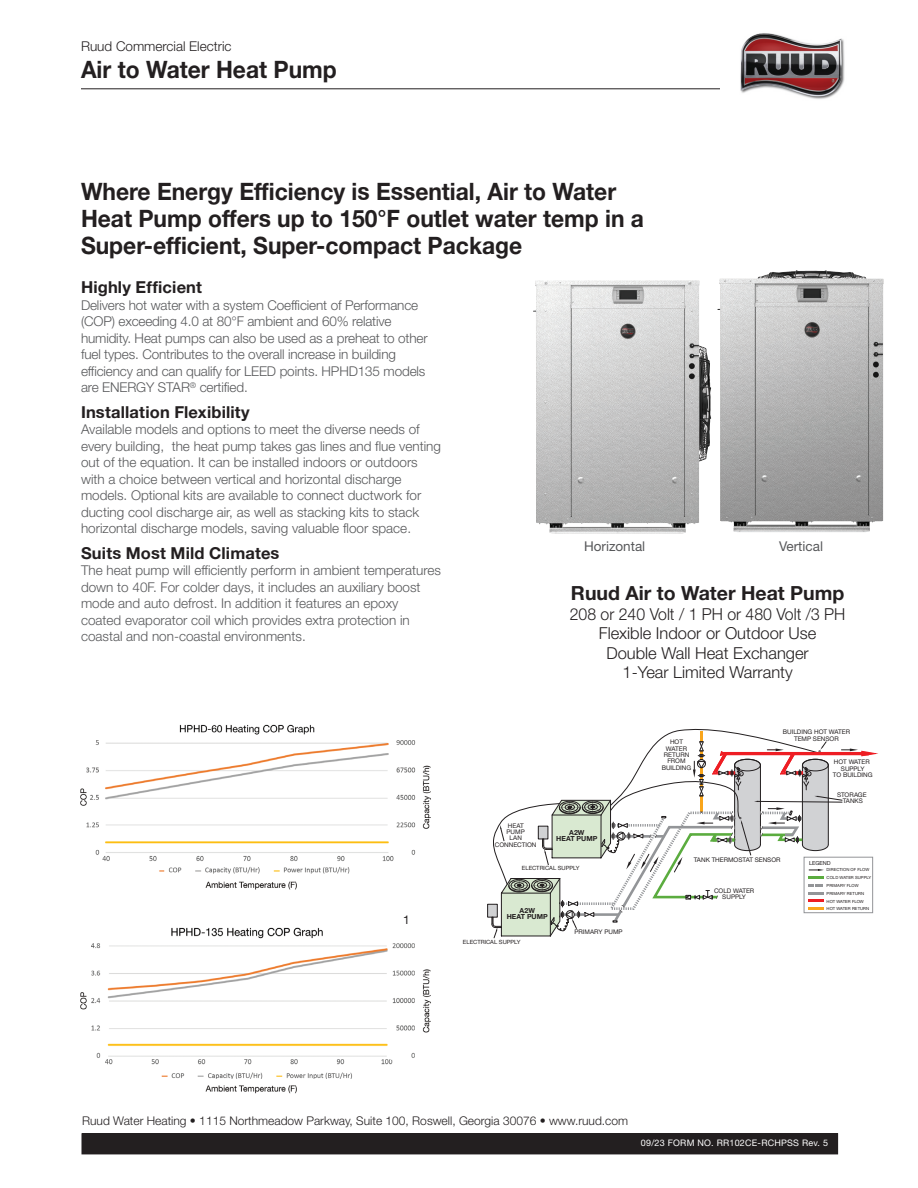
<style>
.page{position:relative;width:918px;height:1188px;background:#fff}
.page>*{position:absolute;margin:0;border:0;box-sizing:border-box;transform-origin:0 0}
.t1{font:700 24px "Rheem Sans";color:#231f20;scale:.95 1}
.t2{font:700 19.5px "Rheem Sans";color:#231f20}
.t3{font:300 16.5px "Rheem Sans";color:#231f20}
.Sub_Heading__Lime{font:700 16.5px "Rheem Sans";letter-spacing:.01em;color:#231f20}
.t4{font:300 16.5px "Rheem Sans";color:#231f20;scale:.96 1}
.Body_Text_80__Black{font:300 13.5px/16.5px "Rheem Sans";color:#57585a}
.t5{font:300 13.5px "Rheem Sans";color:#231f20}
.Body_Text_80__Black-2{font:13.5px "Rheem Sans";color:#57585a}
.t6{font:300 12px "Rheem Sans";color:#231f20}
.t7{font:12px "Rheem Sans";color:#231f20}
.t8{font:9px "Rheem Sans";letter-spacing:.025em;color:#fff}
.t9{font:700 7.05px/6.3px "Rheem Sans";letter-spacing:.005em;color:#231f20;text-align:center}
.t10{font:6.3px/6.3px "Rheem Sans";color:#231f20;text-align:center}
.t11{font:5.7px "Rheem Sans";color:#231f20}
.t12{font:5.55px "Rheem Sans";letter-spacing:.005em;color:#231f20}
.t13{font:4.2px/7.8px "Rheem Sans";letter-spacing:.015em;color:#231f20}
</style>
<div class="page">
<img style="left:717px;top:270px;width:167px;height:262px">
<img style="left:533px;top:280px;width:178px;height:254px">
<svg style="left:487px;top:728px;width:390px;height:210px"></svg>
<img style="left:80px;top:724px;width:351px;height:370px">
<hr style="left:81px;top:88px;width:639px;height:1px;background:#231f20">
<div style="left:82px;top:1134px;width:756px;height:20px;background:#231f20"></div>
<img style="left:718px;top:33px;width:127px;height:66px">
<p class="t5" style="left:81px;top:38px;width:152px">Ruud Commercial Electric</p>
<p class="t1" style="left:81px;top:55px;width:271px">Air to Water Heat Pump</p>
<p class="t1" style="left:81px;top:177px;width:565px">Where Energy Efficiency is Essential, Air to Water</p>
<p class="t1" style="left:81px;top:204px;width:594px">Heat Pump offers up to 150°F outlet water temp in a</p>
<p class="t1" style="left:81px;top:231px;width:466px">Super-efficient, Super-compact Package</p>
<p class="Sub_Heading__Lime" style="left:81px;top:277px;width:123px">Highly Efficient</p>
<p class="Body_Text_80__Black" style="left:81px;top:296px;width:348px">Delivers hot water with a system Coefficient of Performance (COP) exceeding 4.0 at 80°F ambient and 60% relative humidity. Heat pumps can also be used as a preheat to other fuel types. Contributes to the overall increase in building efficiency and can qualify for LEED points. HPHD135 models are ENERGY STAR<sup>®</sup> certified.</p>
<p class="Sub_Heading__Lime" style="left:81px;top:401px;width:170px">Installation Flexibility</p>
<p class="Body_Text_80__Black" style="left:81px;top:421px;width:362px">Available models and options to meet the diverse needs of every building, the heat pump takes gas lines and flue venting out of the equation. It can be installed indoors or outdoors with a choice between vertical and horizontal discharge models. Optional kits are available to connect ductwork for ducting cool discharge air, as well as stacking kits to stack horizontal discharge models, saving valuable floor space.</p>
<p class="Sub_Heading__Lime" style="left:81px;top:542px;width:200px">Suits Most Mild Climates</p>
<p class="Body_Text_80__Black" style="left:81px;top:562px;width:361px">The heat pump will efficiently perform in ambient temperatures down to 40F. For colder days, it includes an auxiliary boost mode and auto defrost. In addition it features an epoxy coated evaporator coil which provides extra protection in coastal and non-coastal environments.</p>
<p class="t7" style="left:403px;top:913px;width:8px">1</p>
<p class="Body_Text_80__Black-2" style="left:584px;top:538px;width:63px">Horizontal</p>
<p class="Body_Text_80__Black-2" style="left:779px;top:538px;width:45px">Vertical</p>
<p class="t2" style="left:571px;top:581px;width:275px">Ruud Air to Water Heat Pump</p>
<p class="t4" style="left:570px;top:604px;width:289px">208 or 240 Volt / 1 PH or 480 Volt /3 PH</p>
<p class="t3" style="left:599px;top:623px;width:219px">Flexible Indoor or Outdoor Use</p>
<p class="t3" style="left:606px;top:643px;width:204px">Double Wall Heat Exchanger</p>
<p class="t3" style="left:623px;top:662px;width:172px">1-Year Limited Warranty</p>
<p class="t10" style="left:495px;top:822px;width:43px">HEAT<br>PUMP<br>LAN<br>CONNECTION</p>
<p class="t11" style="left:522px;top:865px;width:59px">ELECTRICAL SUPPLY</p>
<p class="t9" style="left:556px;top:829px;width:43px">A2W<br>HEAT PUMP</p>
<p class="t9" style="left:507px;top:907px;width:43px">A2W<br>HEAT PUMP</p>
<p class="t11" style="left:463px;top:938px;width:59px">ELECTRICAL SUPPLY</p>
<p class="t10" style="left:575px;top:928px;width:50px">PRIMARY PUMP</p>
<p class="t10" style="left:662px;top:739px;width:31px">HOT<br>WATER<br>RETURN<br>FROM<br>BUILDING</p>
<p class="t10" style="left:783px;top:729px;width:69px">BUILDING HOT WATER<br>TEMP SENSOR</p>
<p class="t10" style="left:833px;top:759px;width:41px">HOT WATER<br>SUPPLY<br>TO BUILDING</p>
<p class="t10" style="left:837px;top:791px;width:31px">STORAGE<br>TANKS</p>
<p class="t10" style="left:694px;top:857px;width:88px">TANK THERMOSTAT SENSOR</p>
<p class="t10" style="left:714px;top:888px;width:42px">COLD WATER<br>SUPPLY</p>
<p class="t12" style="left:809px;top:859px;width:23px">LEGEND</p>
<p class="t13" style="left:827px;top:866px;width:46px">DIRECTION OF FLOW<br>COLD WATER SUPPLY<br>PRIMARY FLOW<br>PRIMARY RETURN<br>HOT WATER FLOW<br>HOT WATER RETURN</p>
<p class="t6" style="left:82px;top:1113px;width:548px">Ruud Water Heating • 1115 Northmeadow Parkway, Suite 100, Roswell, Georgia 30076 • www.ruud.com</p>
<p class="t8" style="left:641px;top:1137px;width:189px">09/23 FORM NO. RR102CE-RCHPSS Rev. 5</p>
</div>
